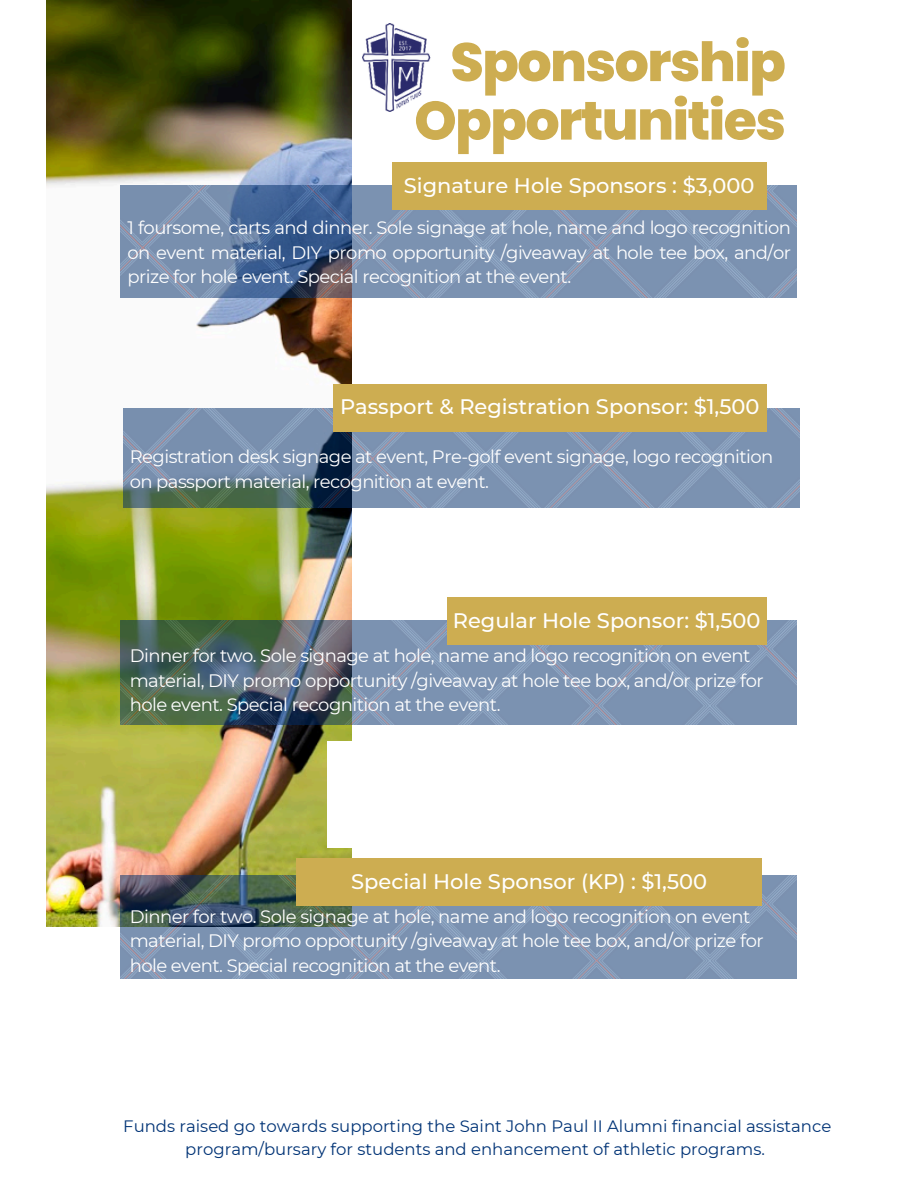
<style>
.page{position:relative;width:918px;height:1188px;background:#fff}
.page>*{position:absolute;margin:0;border:0;box-sizing:border-box;transform-origin:0 0}
.t1{font:800 54px/58.5px "Poppins";letter-spacing:-.03em;color:#cdad51;text-align:right}
.t2{font:500 21px "Montserrat";color:#fff}
.t3{font:18px/24.8px "Montserrat";letter-spacing:-.03em;color:#fff}
.t4{font:16.5px/22.5px "Montserrat";color:#003376;text-align:center}
</style>
<div class="page">
<img style="left:46px;top:0;width:305px;height:927px">
<img style="left:362px;top:23px;width:69px;height:88px">
<img style="left:123px;top:408px;width:676px;height:99px">
<div style="left:333px;top:384px;width:433px;height:47px;background:#cdad51"></div>
<img style="left:121px;top:876px;width:676px;height:102px">
<img style="left:121px;top:621px;width:676px;height:103px">
<div style="left:447px;top:598px;width:319px;height:47px;background:#cdad51"></div>
<div style="left:297px;top:858px;width:465px;height:47px;background:#cdad51"></div>
<img style="left:121px;top:186px;width:676px;height:111px">
<div style="left:392px;top:163px;width:374px;height:47px;background:#cdad51"></div>
<div style="left:328px;top:741px;width:275px;height:107px;background:#fff"></div>
<p class="t1" style="left:414px;top:33px;width:373px">Sponsorship<br>Opportunities</p>
<p class="t2" style="left:404px;top:173px;width:352px">Signature Hole Sponsors : $3,000</p>
<p class="t3" style="left:128px;top:215px;width:665px;text-align:justify">1 foursome, carts and dinner. Sole signage at hole, name and logo recognition on event material, DIY promo opportunity /giveaway at hole tee box, and/or prize for hole event. Special recognition at the event.</p>
<p class="t2" style="left:340px;top:394px;width:421px">Passport &amp; Registration Sponsor: $1,500</p>
<p class="t3" style="left:130px;top:444px;width:645px">Registration desk signage at event, Pre-golf event signage, logo recognition on passport material, recognition at event.</p>
<h1 class="t2" style="left:453px;top:608px;width:309px">Regular Hole Sponsor: $1,500</h1>
<p class="t3" style="left:130px;top:643px;width:635px">Dinner for two. Sole signage at hole, name and logo recognition on event material, DIY promo opportunity /giveaway at hole tee box, and/or prize for hole event. Special recognition at the event.</p>
<h2 class="t2" style="left:351px;top:868px;width:357px">Special Hole Sponsor (KP) : $1,500</h2>
<h2 class="t3" style="left:130px;top:904px;width:635px">Dinner for two. Sole signage at hole, name and logo recognition on event material, DIY promo opportunity /giveaway at hole tee box, and/or prize for hole event. Special recognition at the event.</h2>
<h2 class="t4" style="left:123px;top:1115px;width:710px">Funds raised go towards supporting the Saint John Paul II Alumni financial assistance program/bursary for students and enhancement of athletic programs.</h2>
</div>
